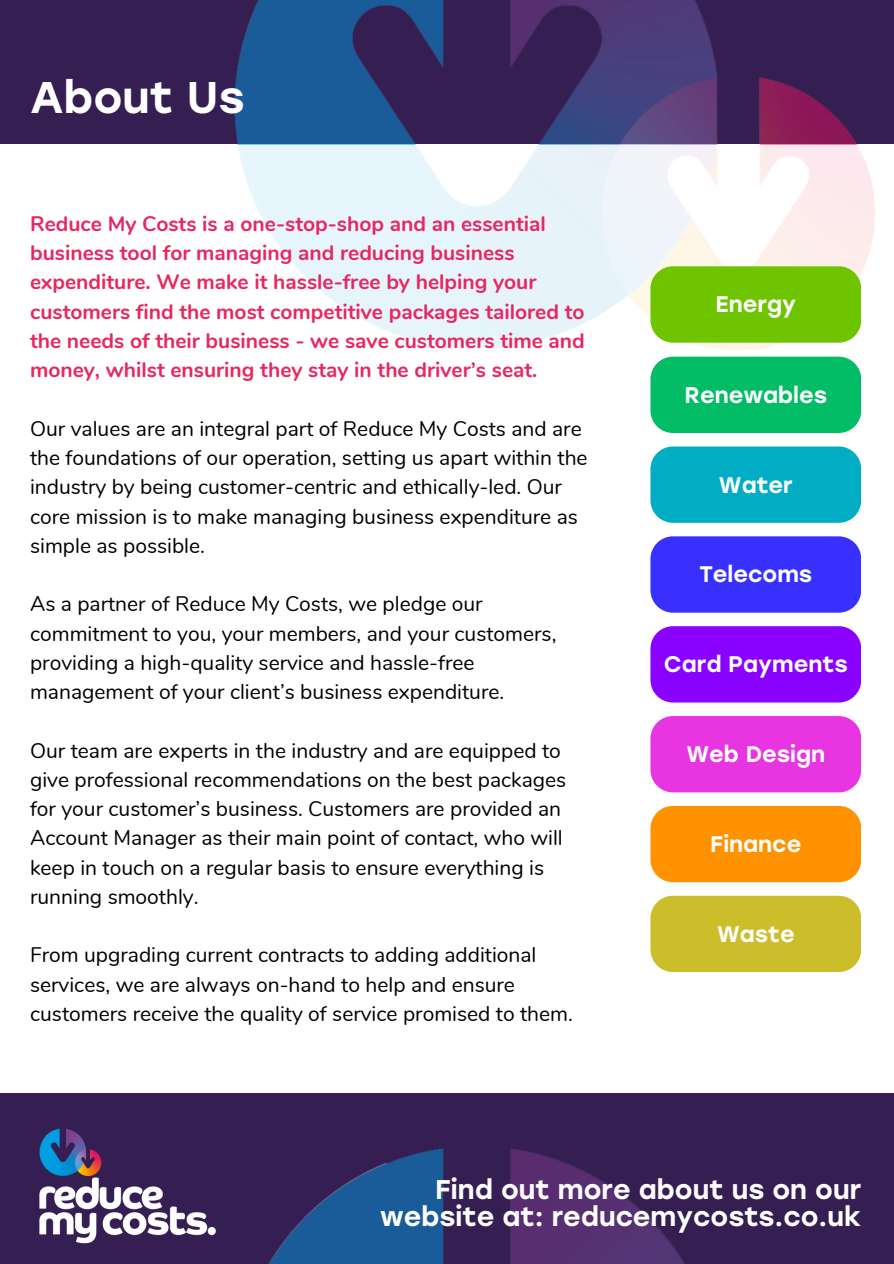
<style>
.page{position:relative;width:894px;height:1264px;background:#fff}
.page>*{position:absolute;margin:0;border:0;box-sizing:border-box;transform-origin:0 0}
.t1{font:500 44.25px "Stolzl";color:#fff}
.t2{font:500 27px/27px "Stolzl";color:#fff;text-align:right}
.t3{font:500 22.5px "Stolzl";color:#fff}
.t4{font:21px/29.2px "Nunito";color:#000}
.t5{font:700 21px/29.2px "Nunito";color:#e72760}
</style>
<div class="page">
<img style="left:237px;top:144px;width:638px;height:230px">
<div style="left:0;top:0;width:893px;height:144px;background:#351e52"></div>
<img style="left:234px;top:0;width:623px;height:144px">
<div style="left:0;top:1093px;width:893px;height:170px;background:#351e52"></div>
<img style="left:269px;top:1148px;width:415px;height:115px">
<img style="left:39px;top:1128px;width:177px;height:116px">
<div style="left:650px;top:266px;width:211px;height:76px;background:#6fc400;border-radius:23px"></div>
<div style="left:650px;top:356px;width:211px;height:77px;background:#02bd65;border-radius:23px"></div>
<div style="left:650px;top:446px;width:211px;height:77px;background:#00adc4;border-radius:23px"></div>
<div style="left:650px;top:536px;width:211px;height:76px;background:#3830fe;border-radius:23px"></div>
<div style="left:650px;top:626px;width:211px;height:76px;background:#8a01ff;border-radius:23px"></div>
<div style="left:650px;top:716px;width:211px;height:76px;background:#e835e1;border-radius:23px"></div>
<div style="left:650px;top:805px;width:211px;height:77px;background:#ff9200;border-radius:23px"></div>
<div style="left:650px;top:895px;width:211px;height:77px;background:#ccbe2b;border-radius:23px"></div>
<p class="t1" style="left:30px;top:71px;width:216px">About Us</p>
<h1 class="t5" style="left:30px;top:209px;width:556px">Reduce My Costs is a one-stop-shop and an essential business tool for managing and reducing business expenditure. We make it hassle-free by helping your customers find the most competitive packages tailored to the needs of their business - we save customers time and money, whilst ensuring they stay in the driver’s seat.</h1>
<p class="t4" style="left:30px;top:414px;width:559px">Our values are an integral part of Reduce My Costs and are the foundations of our operation, setting us apart within the industry by being customer-centric and ethically-led. Our core mission is to make managing business expenditure as simple as possible.</p>
<p class="t4" style="left:30px;top:589px;width:527px">As a partner of Reduce My Costs, we pledge our commitment to you, your members, and your customers, providing a high-quality service and hassle-free management of your client’s business expenditure.</p>
<h3 class="t4" style="left:30px;top:736px;width:537px">Our team are experts in the industry and are equipped to give professional recommendations on the best packages for your customer’s business. Customers are provided an Account Manager as their main point of contact, who will keep in touch on a regular basis to ensure everything is running smoothly.</h3>
<h3 class="t4" style="left:30px;top:940px;width:544px">From upgrading current contracts to adding additional services, we are always on-hand to help and ensure customers receive the quality of service promised to them.</h3>
<p class="t3" style="left:715px;top:291px;width:82px">Energy</p>
<p class="t3" style="left:684px;top:381px;width:144px">Renewables</p>
<h3 class="t3" style="left:718px;top:471px;width:75px">Water</h3>
<h3 class="t3" style="left:699px;top:561px;width:114px">Telecoms</h3>
<h3 class="t3" style="left:663px;top:651px;width:185px">Card Payments</h3>
<h3 class="t3" style="left:686px;top:740px;width:140px">Web Design</h3>
<h3 class="t3" style="left:710px;top:830px;width:93px">Finance</h3>
<h3 class="t3" style="left:716px;top:920px;width:79px">Waste</h3>
<p class="t2" style="left:380px;top:1176px;width:482px">Find out more about us on our website at: reducemycosts.co.uk</p>
</div>
